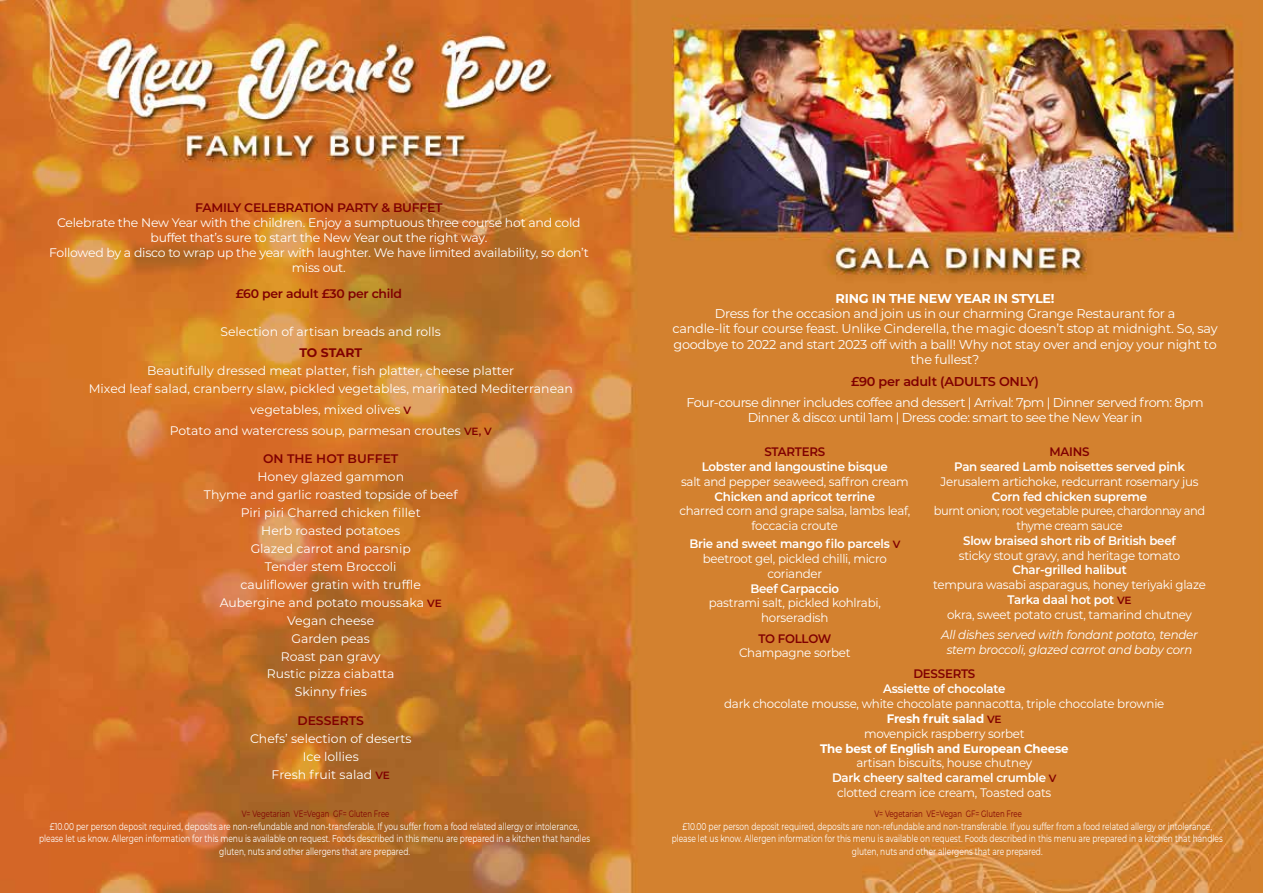
<style>
.page{position:relative;width:1263px;height:893px;background:#fff}
.page>*{position:absolute;margin:0;border:0;box-sizing:border-box;transform-origin:0 0}
.t1{font:12.9px/15.5px "Montserrat";letter-spacing:-.02em;color:#fff;text-align:center}
.t2{font:12.9px/15.5px "Montserrat";letter-spacing:-.04em;color:#fff;text-align:center}
.t3{font:700 12.9px "Montserrat";letter-spacing:-.02em;color:#fff}
.t4{font:600 12.9px "Montserrat";letter-spacing:-.02em;color:#800001}
.t5{font:12.45px/17.9px "Montserrat";color:#fff;text-align:center}
.t6{font:12.45px/14.9px "Montserrat";letter-spacing:-.02em;color:#fff;text-align:center}
.t7{font:600 12.45px "Montserrat";letter-spacing:-.02em;color:#800001}
.t8{font:600 12.45px "Montserrat";color:#800001}
.t9{font:700 12.45px "Montserrat";letter-spacing:-.01em;color:#800001}
.t10{font:12.3px/14.9px "Montserrat";letter-spacing:-.02em;color:#fff;text-align:center;scale:.96 1}
.t11{font:600 12.3px "Montserrat";letter-spacing:-.02em;color:#fff;scale:.96 1}
.t12{font:italic 12.3px/14.5px "Montserrat";letter-spacing:-.02em;color:#fff;text-align:center;scale:.96 1}
.t13{font:12.3px/14.7px "Montserrat";letter-spacing:-.04em;color:#fff;text-align:center;scale:.93 1}
.t14{font:700 12.3px "Montserrat";letter-spacing:-.02em;color:#fff;scale:.96 1}
.t15{font:600 12.3px "Montserrat";letter-spacing:-.02em;color:#800001;scale:.96 1}
.t16{font:10.05px/12.6px "Montserrat";color:#fff;text-align:center;scale:.75 1}
.t17{font:9.3px "Montserrat";color:#800001;scale:.75 1}
.s1{font-weight:600;font-size:10.5px;color:#800001}
.s2{font-weight:600}
.s3{font-weight:700}
</style>
<div class="page">
<img style="left:0;top:0;width:1263px;height:893px">
<p class="t7" style="left:195px;top:199px;width:249px">FAMILY CELEBRATION PARTY &amp; BUFFET</p>
<p class="t6" style="left:49px;top:214px;width:541px">Celebrate the New Year with the children. Enjoy a sumptuous three course hot and cold buffet that’s sure to start the New Year out the right way.<br>Followed by a disco to wrap up the year with laughter. We have limited availability, so don’t miss out.</p>
<p class="t7" style="left:236px;top:285px;width:168px">£60 per adult £30 per child</p>
<p class="t3" style="left:836px;top:289px;width:220px">RING IN THE NEW YEAR IN STYLE!</p>
<p class="t1" style="left:672px;top:305px;width:547px">Dress for the occasion and join us in our charming Grange Restaurant for a<br>candle-lit four course feast. Unlike Cinderella, the magic doesn’t stop at midnight. So, say goodbye to 2022 and start 2023 off with a ball! Why not stay over and enjoy your night to the fullest?</p>
<p class="t4" style="left:851px;top:372px;width:189px">£90 per adult (ADULTS ONLY)</p>
<p class="t2" style="left:686px;top:394px;width:519px">Four-course dinner includes coffee and dessert | Arrival: 7pm | Dinner served from: 8pm<br>Dinner &amp; disco: until 1am | Dress code: smart to see the New Year in</p>
<p class="t5" style="left:220px;top:322px;width:222px">Selection of artisan breads and rolls</p>
<p class="t9" style="left:299px;top:343px;width:64px">TO START</p>
<p class="t5" style="left:89px;top:361px;width:485px">Beautifully dressed meat platter, fish platter, cheese platter<br>Mixed leaf salad, cranberry slaw, pickled vegetables, marinated Mediterranean</p>
<p class="t5" style="left:170px;top:398px;width:324px;line-height:21px">vegetables, mixed olives <span class="s1">V<br></span>Potato and watercress soup, parmesan croutes <span class="s1">VE, V</span></p>
<p class="t8" style="left:263px;top:450px;width:137px">ON THE HOT BUFFET</p>
<p class="t5" style="left:204px;top:468px;width:255px">Honey glazed gammon<br>Thyme and garlic roasted topside of beef<br>Piri piri Charred chicken fillet<br>Herb roasted potatoes<br>Glazed carrot and parsnip<br>Tender stem Broccoli<br>cauliflower gratin with truffle<br>Aubergine and potato moussaka <span class="s1">VE<br></span>Vegan cheese<br>Garden peas<br>Roast pan gravy<br>Rustic pizza ciabatta<br>Skinny fries</p>
<p class="t8" style="left:297px;top:712px;width:68px">DESSERTS</p>
<p class="t5" style="left:250px;top:729px;width:163px">Chefs’ selection of deserts<br>Ice lollies<br>Fresh fruit salad <span class="s1">VE</span></p>
<p class="t15" style="left:764px;top:443px;width:65px">STARTERS</p>
<p class="t11" style="left:702px;top:458px;width:195px">Lobster and langoustine bisque</p>
<p class="t10" style="left:681px;top:474px;width:239px">salt and pepper seaweed, saffron cream</p>
<p class="t11" style="left:714px;top:487px;width:169px">Chicken and apricot terrine</p>
<p class="t10" style="left:679px;top:503px;width:242px">charred corn and grape salsa, lambs leaf, foccacia croute</p>
<p class="t10" style="left:689px;top:536px;width:221px"><span class="s2">Brie and sweet mango filo parcels</span> <span class="s1">V </span>beetroot gel, pickled chilli, micro coriander</p>
<p class="t11" style="left:750px;top:579px;width:94px">Beef Carpaccio</p>
<p class="t10" style="left:709px;top:595px;width:181px">pastrami salt, pickled kohlrabi, horseradish</p>
<p class="t15" style="left:758px;top:629px;width:77px">TO FOLLOW</p>
<p class="t10" style="left:739px;top:645px;width:118px">Champagne sorbet</p>
<p class="t15" style="left:1049px;top:443px;width:43px">MAINS</p>
<p class="t11" style="left:954px;top:458px;width:242px">Pan seared Lamb noisettes served pink</p>
<p class="t10" style="left:940px;top:474px;width:270px">Jerusalem artichoke, redcurrant rosemary jus</p>
<p class="t11" style="left:992px;top:487px;width:163px">Corn fed chicken supreme</p>
<p class="t13" style="left:934px;top:503px;width:293px">burnt onion; root vegetable puree, chardonnay and thyme cream sauce</p>
<p class="t11" style="left:963px;top:532px;width:223px">Slow braised short rib of British beef</p>
<p class="t10" style="left:959px;top:547px;width:232px">sticky stout gravy, and heritage tomato</p>
<p class="t11" style="left:1012px;top:561px;width:121px">Char-grilled halibut</p>
<p class="t10" style="left:933px;top:577px;width:285px">tempura wasabi asparagus, honey teriyaki glaze<br><span class="s2">Tarka daal hot pot</span> <span class="s1">VE<br></span>okra, sweet potato crust, tamarind chutney</p>
<p class="t12" style="left:941px;top:627px;width:269px">All dishes served with fondant potato, tender stem broccoli, glazed carrot and baby corn</p>
<p class="t15" style="left:913px;top:665px;width:66px">DESSERTS</p>
<p class="t11" style="left:883px;top:680px;width:129px">Assiette of chocolate</p>
<p class="t10" style="left:724px;top:696px;width:460px">dark chocolate mousse, white chocolate pannacotta, triple chocolate brownie<br><span class="s3">Fresh fruit salad</span> <span class="s1">VE<br></span>movenpick raspberry sorbet</p>
<p class="t14" style="left:820px;top:739px;width:260px">The best of English and European Cheese</p>
<p class="t10" style="left:832px;top:755px;width:235px">artisan biscuits, house chutney<br><span class="s2">Dark cheery salted caramel crumble</span> <span class="s1">V </span>clotted cream ice cream, Toasted oats</p>
<p class="t17" style="left:242px;top:807px;width:198px">V= Vegetarian VE=Vegan GF= Gluten Free</p>
<p class="t16" style="left:39px;top:819px;width:736px">£10.00 per person deposit required, deposits are non-refundable and non-transferable. If you suffer from a food related allergy or intolerance, please let us know. Allergen information for this menu is available on request. Foods described in this menu are prepared in a kitchen that handles gluten, nuts and other allergens that are prepared.</p>
<p class="t17" style="left:874px;top:807px;width:198px">V= Vegetarian VE=Vegan GF= Gluten Free</p>
<p class="t16" style="left:672px;top:819px;width:736px">£10.00 per person deposit required, deposits are non-refundable and non-transferable. If you suffer from a food related allergy or intolerance, please let us know. Allergen information for this menu is available on request. Foods described in this menu are prepared in a kitchen that handles gluten, nuts and other allergens that are prepared.</p>
</div>
